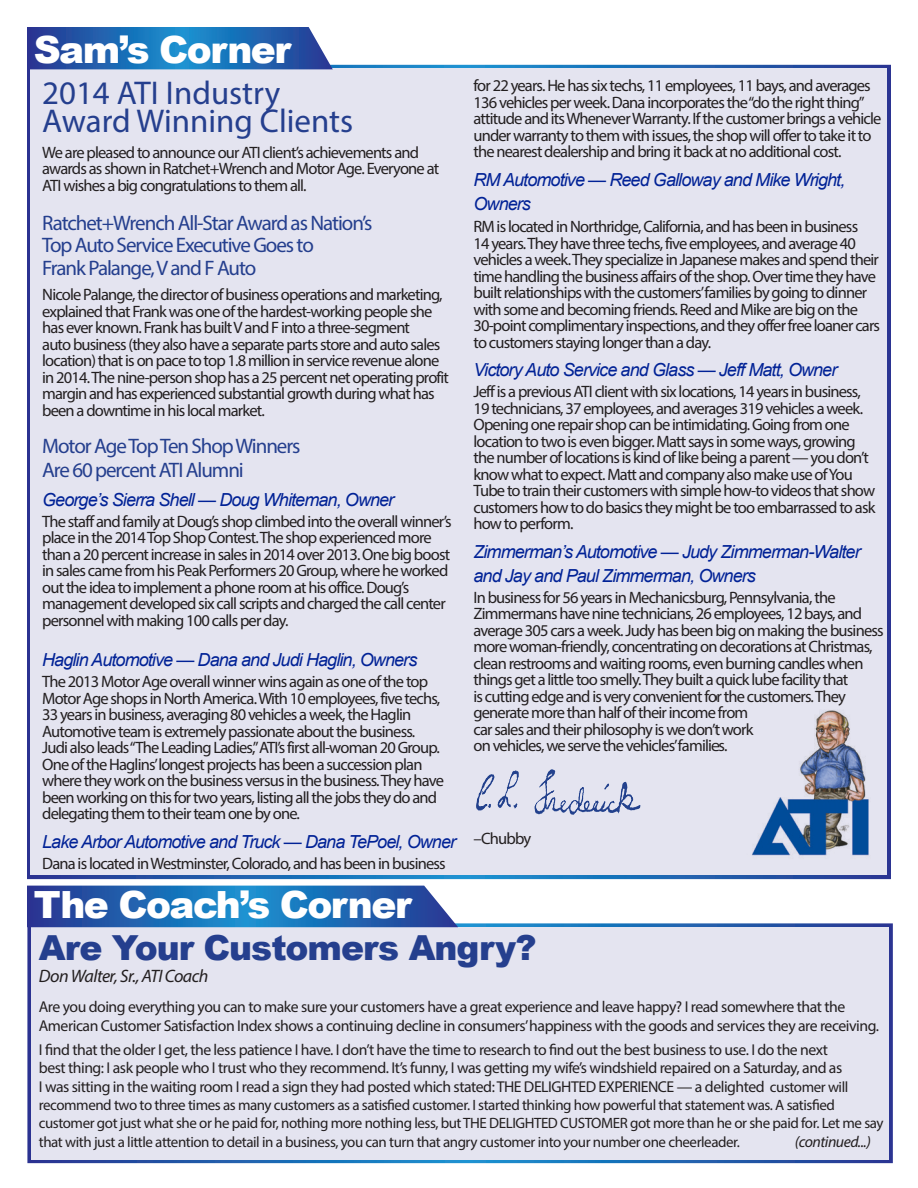
<style>
.page{position:relative;width:918px;height:1188px;background:#fff}
.page>*{position:absolute;margin:0;border:0;box-sizing:border-box;transform-origin:0 0}
.t1{font:900 37.5px "Arial";letter-spacing:-.04em;color:#fff}
.t2{font:900 34.5px "Arial";letter-spacing:-.03em;color:#253f8e}
.t3{font:33px "Myriad Pro";color:#253f8e}
.t4{font:21px "Myriad Pro";letter-spacing:-.05em;color:#253f8e}
.t5{font:italic 18px/24px "Arial";letter-spacing:-.05em;color:#012296}
.t6{font:italic 18px "Myriad Pro";letter-spacing:-.03em;color:#231f20}
.t7{font:16.5px/16.5px "Myriad Pro";letter-spacing:-.05em;color:#231f20}
.t8{font:15.75px/18.9px "Myriad Pro";letter-spacing:-.03em;color:#231f20}
.t9{font:italic 15.75px "Myriad Pro";letter-spacing:-.03em;color:#231f20}
.t10{font:15px/18.5px "Myriad Pro";letter-spacing:-.03em;color:#231f20}
.s1{font-size:15px}
</style>
<div class="page">
<div style="left:27px;top:65px;width:864px;height:814px;background:#e4e4f0;border:8px solid #fff"></div>
<img style="left:717px;top:710px;width:161px;height:170px">
<img style="left:476px;top:769px;width:165px;height:46px">
<div style="left:27px;top:923px;width:866px;height:240px;background:#e4e4f0;border:8px solid #fff"></div>
<svg style="left:27px;top:27px;width:306px;height:42px;background:#276ab4"></svg>
<svg style="left:27px;top:886px;width:431px;height:41px;background:#276bb4"></svg>
<p class="t1" style="left:34px;top:22px;width:259px">Sam’s Corner</p>
<p class="t3" style="left:42px;top:72px;width:240px">2014 ATI Industry</p>
<p class="t3" style="left:42px;top:101px;width:313px">Award Winning Clients</p>
<p class="t7" style="left:42px;top:144px;width:399px">We are pleased to announce our ATI client’s achievements and awards as shown in Ratchet+Wrench and Motor Age. Everyone at<br>ATI wishes a big congratulations to them all.</p>
<p class="t4" style="left:42px;top:210px;width:332px">Ratchet+Wrench All-Star Award as Nation’s</p>
<p class="t4" style="left:42px;top:232px;width:273px">Top Auto Service Executive Goes to</p>
<p class="t4" style="left:42px;top:255px;width:216px">Frank Palange, V and F Auto</p>
<p class="t7" style="left:42px;top:286px;width:408px">Nicole Palange, the director of business operations and marketing, explained that Frank was one of the hardest-working people she has ever known. Frank has built V and F into a three-segment<br>auto business (they also have a separate parts store and auto sales location) that is on pace to top 1.8 million in service revenue alone in 2014. The nine-person shop has a 25 percent net operating profit margin and has experienced substantial growth during what has been a downtime in his local market.</p>
<p class="t4" style="left:42px;top:433px;width:260px">Motor Age Top Ten Shop Winners</p>
<p class="t4" style="left:42px;top:457px;width:203px">Are 60 percent ATI Alumni</p>
<p class="t5" style="left:42px;top:488px;width:354px">George’s Sierra Shell — Doug Whiteman, Owner</p>
<p class="t7" style="left:42px;top:513px;width:411px">The staff and family at Doug’s shop climbed into the overall winner’s place in the 2014 Top Shop Contest. The shop experienced more than a 20 percent increase in sales in 2014 over 2013. One big boost in sales came from his Peak Performers 20 Group, where he worked out the idea to implement a phone room at his office. Doug’s management developed six call scripts and charged the call center personnel with making 100 calls per day.</p>
<p class="t5" style="left:42px;top:648px;width:377px">Haglin Automotive — Dana and Judi Haglin, Owners</p>
<p class="t7" style="left:42px;top:673px;width:403px">The 2013 Motor Age overall winner wins again as one of the top Motor Age shops in North America. With 10 employees, five techs, 33 years in business, averaging 80 vehicles a week, the Haglin Automotive team is extremely passionate about the business.<br>Judi also leads “The Leading Ladies,”ATI’s first all-woman 20 Group.<br>One of the Haglins’longest projects has been a succession plan where they work on the business versus in the business. They have been working on this for two years, listing all the jobs they do and delegating them to their team one by one.</p>
<p class="t5" style="left:42px;top:830px;width:415px">Lake Arbor Automotive and Truck — Dana TePoel, Owner</p>
<p class="t7" style="left:42px;top:855px;width:405px">Dana is located in Westminster, Colorado, and has been in business</p>
<p class="t7" style="left:473px;top:77px;width:409px">for 22 years. He has six techs, 11 employees, 11 bays, and averages 136 vehicles per week. Dana incorporates the “do the right thing” attitude and its Whenever Warranty. If the customer brings a vehicle under warranty to them with issues, the shop will offer to take it to the nearest dealership and bring it back at no additional cost.</p>
<p class="t5" style="left:473px;top:168px;width:373px">RM Automotive — Reed Galloway and Mike Wright,<br>Owners</p>
<p class="t7" style="left:473px;top:218px;width:408px">RM is located in Northridge, California, and has been in business<br>14 years. They have three techs, five employees, and average 40 vehicles a week. They specialize in Japanese makes and spend their time handling the business affairs of the shop. Over time they have built relationships with the customers’families by going to dinner with some and becoming friends. Reed and Mike are big on the 30-point complimentary inspections, and they offer free loaner cars to customers staying longer than a day.</p>
<p class="t5" style="left:473px;top:358px;width:365px">Victory Auto Service and Glass — Jeff Matt, Owner</p>
<p class="t7" style="left:473px;top:383px;width:403px">Jeff is a previous ATI client with six locations, 14 years in business, 19 technicians, 37 employees, and averages 319 vehicles a week.<br>Opening one repair shop can be intimidating. Going from one location to two is even bigger. Matt says in some ways, growing the number of locations is kind of like being a parent — you don’t know what to expect. Matt and company also make use of You Tube to train their customers with simple how-to videos that show customers how to do basics they might be too embarrassed to ask how to perform.</p>
<p class="t5" style="left:473px;top:540px;width:389px">Zimmerman’s Automotive — Judy Zimmerman-Walter and Jay and Paul Zimmerman, Owners</p>
<p class="t7" style="left:473px;top:589px;width:412px">In business for 56 years in Mechanicsburg, Pennsylvania, the Zimmermans have nine technicians, 26 employees, 12 bays, and average 305 cars a week. Judy has been big on making the business more woman-friendly, concentrating on decorations at Christmas, clean restrooms and waiting rooms, even burning candles when things get a little too smelly. They built a quick lube facility that<br>is cutting edge and is very convenient for the customers. They generate more than half of their income from</p>
<p class="t7" style="left:473px;top:721px;width:282px">car sales and their philosophy is we don’t work</p>
<p class="t7" style="left:473px;top:737px;width:256px">on vehicles, we serve the vehicles’families.</p>
<p class="t7" style="left:473px;top:830px;width:59px">–Chubby</p>
<p class="t1" style="left:34px;top:877px;width:379px">The Coach’s Corner</p>
<p class="t2" style="left:39px;top:923px;width:499px">Are Your Customers Angry?</p>
<p class="t6" style="left:39px;top:965px;width:171px">Don Walter, Sr., ATI Coach</p>
<p class="t8" style="left:39px;top:997px;width:842px">Are you doing everything you can to make sure your customers have a great experience and leave happy? I read somewhere that the<br>American Customer Satisfaction Index shows a continuing decline in consumers’ happiness with the goods and services they are receiving.</p>
<p class="t8" style="left:39px;top:1040px;width:811px">I find that the older I get, the less patience I have. I don’t have the time to research to find out the best business to use. I do the next best thing: I ask people who I trust who they recommend. It’s funny, I was getting my wife’s windshield repaired on a Saturday, and as<br>I was sitting in the waiting room I read a sign they had posted which stated: THE DELIGHTED EXPERIENCE — a delighted <span class="s1">customer will</span></p>
<p class="t10" style="left:39px;top:1096px;width:846px">recommend two to three times as many customers as a satisfied customer. I started thinking how powerful that statement was. A satisfied customer got just what she or he paid for, nothing more nothing less, but THE DELIGHTED CUSTOMER got more than he or she paid for. Let me say that with just a little attention to detail in a business, you can turn that angry customer into your number one cheerleader.</p>
<p class="t9" style="left:795px;top:1132px;width:78px">(continued...)</p>
</div>
